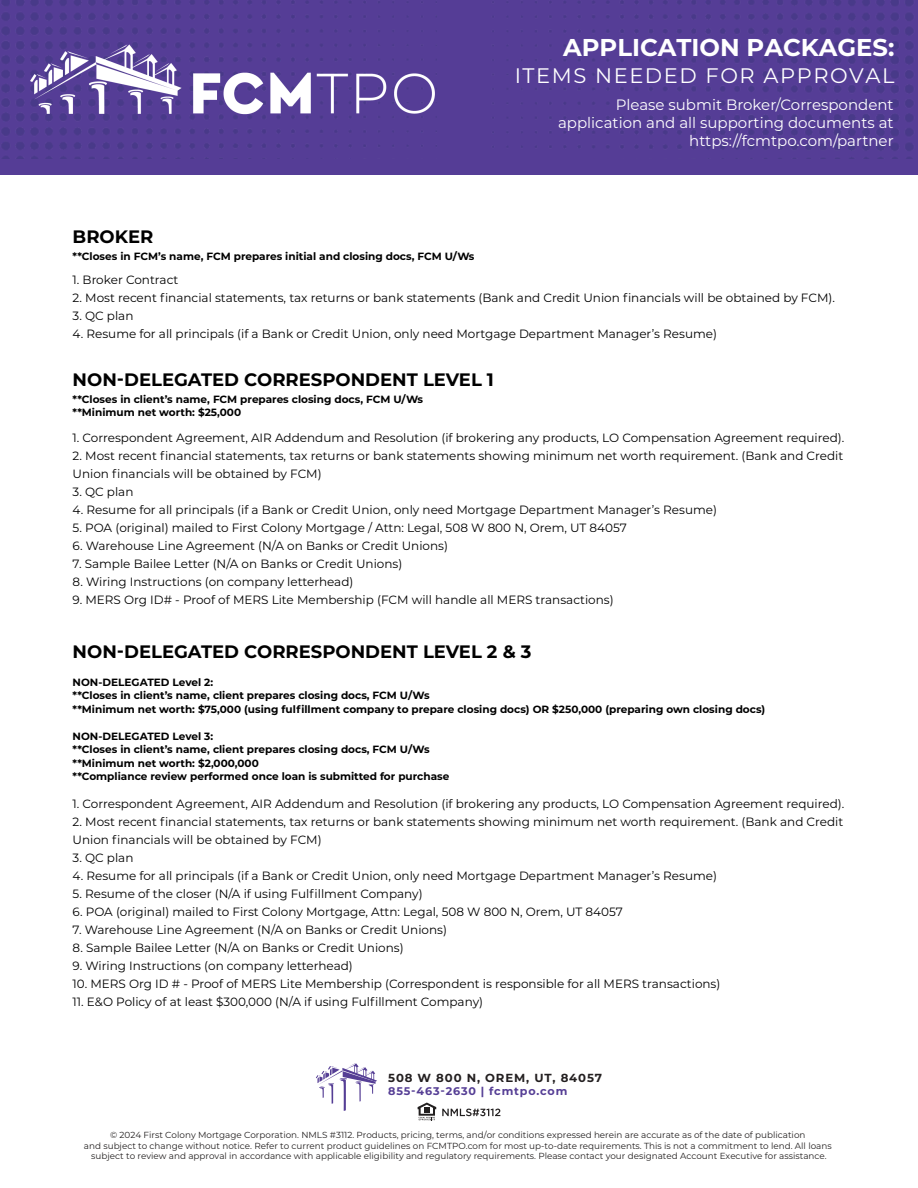
<style>
.page{position:relative;width:918px;height:1188px;background:#fff}
.page>*{position:absolute;margin:0;border:0;box-sizing:border-box;transform-origin:0 0}
.t1{font:700 24.3px "Montserrat";color:#fff}
.t2{font:21px "Montserrat";letter-spacing:.075em;color:#fff}
.t3{font:700 18px "Montserrat";color:#000}
.t4{font:15px/18px "Montserrat";color:#fff;text-align:right}
.t5{font:12px/18px "Montserrat";color:#000}
.t6{font:700 11.7px "Montserrat";letter-spacing:.075em;color:#231f20}
.t7{font:700 11.1px "Montserrat";letter-spacing:.075em;color:#553e95}
.t8{font:700 10.5px/13.5px "Montserrat";color:#000}
.t9{font:8.85px/10.6px "Montserrat";color:#221f1f;text-align:center}
</style>
<div class="page">
<div style="left:0;top:0;width:918px;height:175px;background:#553d96"></div>
<svg style="left:418px;top:1103px;width:18px;height:17px"></svg>
<svg style="left:442px;top:1109px;width:58px;height:7px"></svg>
<svg style="left:316px;top:1063px;width:61px;height:48px"></svg>
<img style="left:15px;top:26px;width:421px;height:110px">
<h3 class="t3" style="left:73px;top:223px;width:82px">BROKER</h3>
<h1 class="t1" style="left:563px;top:30px;width:333px">APPLICATION PACKAGES:</h1>
<h2 class="t2" style="left:515px;top:61px;width:381px">ITEMS NEEDED FOR APPROVAL</h2>
<p class="t4" style="left:558px;top:95px;width:337px">Please submit Broker/Correspondent application and all supporting documents at https://fcmtpo.com/partner</p>
<p class="t8" style="left:73px;top:249px;width:403px">**Closes in FCM’s name, FCM prepares initial and closing docs, FCM U/Ws</p>
<p class="t5" style="left:73px;top:270px;width:107px">1. Broker Contract</p>
<p class="t5" style="left:73px;top:288px;width:764px">2. Most recent financial statements, tax returns or bank statements (Bank and Credit Union financials will be obtained by FCM).</p>
<p class="t5" style="left:73px;top:306px;width:62px">3. QC plan</p>
<p class="t5" style="left:73px;top:324px;width:646px">4. Resume for all principals (if a Bank or Credit Union, only need Mortgage Department Manager’s Resume)</p>
<h3 class="t3" style="left:73px;top:366px;width:423px">NON-DELEGATED CORRESPONDENT LEVEL 1</h3>
<p class="t8" style="left:73px;top:392px;width:352px">**Closes in client’s name, FCM prepares closing docs, FCM U/Ws **Minimum net worth: $25,000</p>
<p class="t5" style="left:73px;top:428px;width:773px">1. Correspondent Agreement, AIR Addendum and Resolution (if brokering any products, LO Compensation Agreement required).</p>
<p class="t5" style="left:73px;top:446px;width:772px">2. Most recent financial statements, tax returns or bank statements showing minimum net worth requirement. (Bank and Credit<br>Union financials will be obtained by FCM)</p>
<p class="t5" style="left:73px;top:482px;width:62px">3. QC plan</p>
<p class="t5" style="left:73px;top:500px;width:646px">4. Resume for all principals (if a Bank or Credit Union, only need Mortgage Department Manager’s Resume)</p>
<p class="t5" style="left:73px;top:518px;width:556px">5. POA (original) mailed to First Colony Mortgage / Attn: Legal, 508 W 800 N, Orem, UT 84057</p>
<p class="t5" style="left:73px;top:536px;width:377px">6. Warehouse Line Agreement (N/A on Banks or Credit Unions)</p>
<p class="t5" style="left:73px;top:554px;width:331px">7. Sample Bailee Letter (N/A on Banks or Credit Unions)</p>
<p class="t5" style="left:73px;top:572px;width:282px">8. Wiring Instructions (on company letterhead)</p>
<p class="t5" style="left:73px;top:590px;width:543px">9. MERS Org ID# - Proof of MERS Lite Membership (FCM will handle all MERS transactions)</p>
<h3 class="t3" style="left:73px;top:638px;width:460px">NON-DELEGATED CORRESPONDENT LEVEL 2 &amp; 3</h3>
<p class="t8" style="left:73px;top:675px;width:694px">NON-DELEGATED Level 2:<br>**Closes in client’s name, client prepares closing docs, FCM U/Ws<br>**Minimum net worth: $75,000 (using fulfillment company to prepare closing docs) OR $250,000 (preparing own closing docs)</p>
<p class="t8" style="left:73px;top:729px;width:378px">NON-DELEGATED Level 3:<br>**Closes in client’s name, client prepares closing docs, FCM U/Ws **Minimum net worth: $2,000,000<br>**Compliance review performed once loan is submitted for purchase</p>
<p class="t5" style="left:73px;top:794px;width:773px">1. Correspondent Agreement, AIR Addendum and Resolution (if brokering any products, LO Compensation Agreement required).</p>
<p class="t5" style="left:73px;top:812px;width:772px">2. Most recent financial statements, tax returns or bank statements showing minimum net worth requirement. (Bank and Credit<br>Union financials will be obtained by FCM)</p>
<p class="t5" style="left:73px;top:848px;width:62px">3. QC plan</p>
<p class="t5" style="left:73px;top:866px;width:646px">4. Resume for all principals (if a Bank or Credit Union, only need Mortgage Department Manager’s Resume)</p>
<p class="t5" style="left:73px;top:884px;width:352px">5. Resume of the closer (N/A if using Fulfillment Company)</p>
<p class="t5" style="left:73px;top:902px;width:552px">6. POA (original) mailed to First Colony Mortgage, Attn: Legal, 508 W 800 N, Orem, UT 84057</p>
<p class="t5" style="left:73px;top:920px;width:376px">7. Warehouse Line Agreement (N/A on Banks or Credit Unions)</p>
<p class="t5" style="left:73px;top:938px;width:333px">8. Sample Bailee Letter (N/A on Banks or Credit Unions)</p>
<p class="t5" style="left:73px;top:956px;width:282px">9. Wiring Instructions (on company letterhead)</p>
<p class="t5" style="left:73px;top:974px;width:649px">10. MERS Org ID # - Proof of MERS Lite Membership (Correspondent is responsible for all MERS transactions)</p>
<p class="t5" style="left:73px;top:992px;width:412px">11. E&amp;O Policy of at least $300,000 (N/A if using Fulfillment Company)</p>
<p class="t6" style="left:388px;top:1069px;width:215px">508 W 800 N, OREM, UT, 84057</p>
<p class="t7" style="left:388px;top:1083px;width:181px">855-463-2630 | fcmtpo.com</p>
<p class="t9" style="left:84px;top:1129px;width:749px">© 2024 First Colony Mortgage Corporation. NMLS #3112. Products, pricing, terms, and/or conditions expressed herein are accurate as of the date of publication<br>and subject to change without notice. Refer to current product guidelines on FCMTPO.com for most up-to-date requirements. This is not a commitment to lend. All loans subject to review and approval in accordance with applicable eligibility and regulatory requirements. Please contact your designated Account Executive for assistance.</p>
</div>
